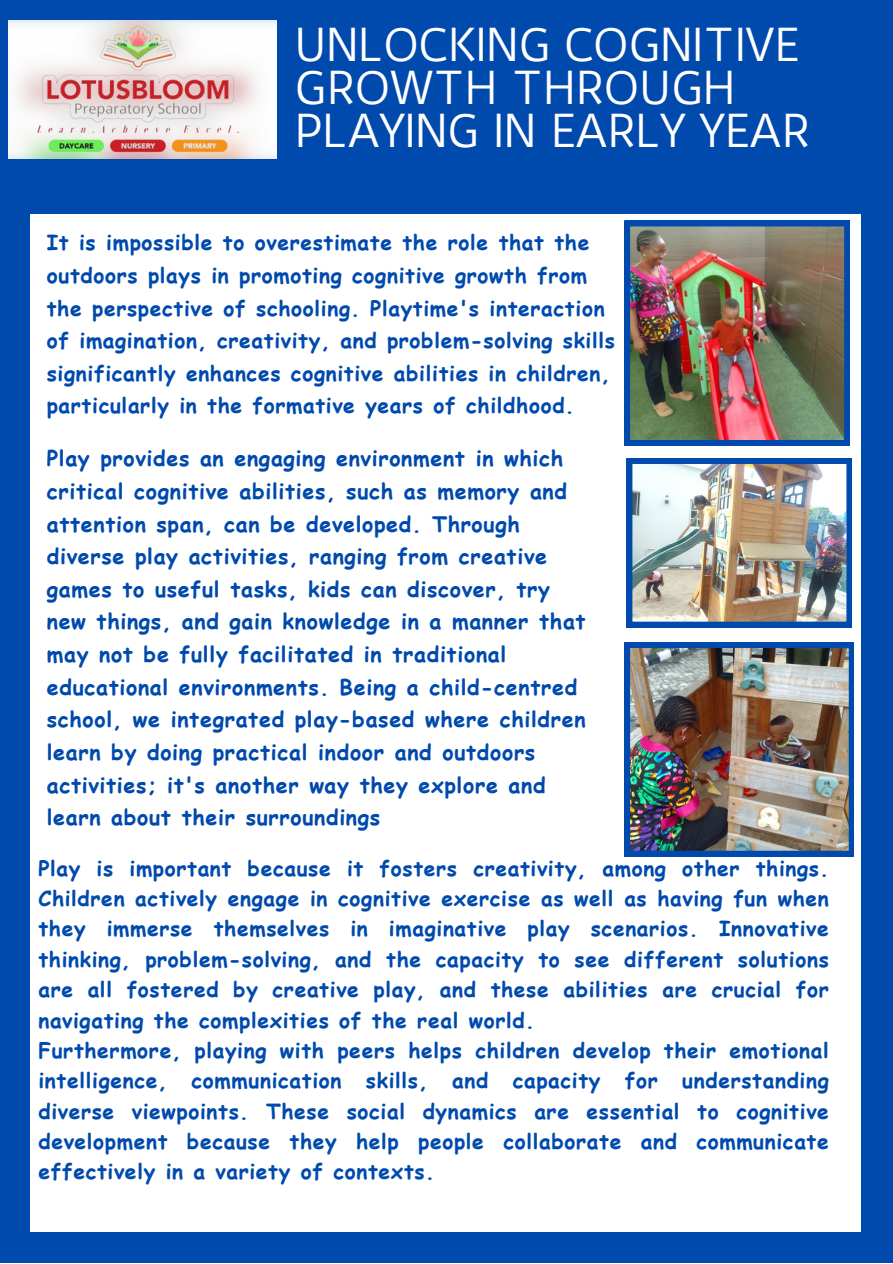
<style>
.page{position:relative;width:893px;height:1264px;background:#fff}
.page>*{position:absolute;margin:0;border:0;box-sizing:border-box;transform-origin:0 0}
.t1{font:42.6px/42.9px "Duru Sans";color:#fff}
.t2{font:700 21.45px/32.5px "Comic Sans MS";letter-spacing:.03em;color:#004aad}
.t3{font:700 21px/30.3px "Comic Sans MS";letter-spacing:.03em;color:#004aad;text-align:justify}
.s1{color:#004aad}
</style>
<div class="page">
<div style="left:0;top:0;width:892px;height:1262px;background:#004aad"></div>
<div style="left:30px;top:214px;width:830px;height:1017px;background:#fff"></div>
<img style="left:624px;top:221px;width:225px;height:224px">
<img style="left:9px;top:20px;width:267px;height:138px">
<img style="left:624px;top:642px;width:229px;height:214px">
<img style="left:626px;top:458px;width:225px;height:169px">
<p class="t1" style="left:294px;top:24px;width:541px">UNLOCKING COGNITIVE<br>GROWTH THROUGH<br>PLAYING IN EARLY YEAR<span class="s1">S</span></p>
<p class="t3" style="left:47px;top:225px;width:569px;line-height:32.5px;text-align:left">It is impossible to overestimate the role that the outdoors plays in promoting cognitive growth from the perspective of schooling. Playtime's interaction of imagination, creativity, and problem-solving skills significantly enhances cognitive abilities in children, particularly in the formative years of childhood.</p>
<p class="t2" style="left:47px;top:441px;width:540px">Play provides an engaging environment in which critical cognitive abilities, such as memory and attention span, can be developed. Through diverse play activities, ranging from creative games to useful tasks, kids can discover, try new things, and gain knowledge in a manner that may not be fully facilitated in traditional educational environments. Being a child-centred school, we integrated play-based where children learn by doing practical indoor and outdoors activities; it's another way they explore and learn about their surroundings</p>
<p class="t3" style="left:38px;top:852px;width:792px">Play is important because it fosters creativity, among other things.<br>Children actively engage in cognitive exercise as well as having fun when they immerse themselves in imaginative play scenarios. Innovative thinking, problem-solving, and the capacity to see different solutions are all fostered by creative play, and these abilities are crucial for navigating the complexities of the real world.</p>
<p class="t3" style="left:38px;top:1034px;width:792px">Furthermore, playing with peers helps children develop their emotional intelligence, communication skills, and capacity for understanding diverse viewpoints. These social dynamics are essential to cognitive development because they help people collaborate and communicate effectively in a variety of contexts.</p>
</div>
